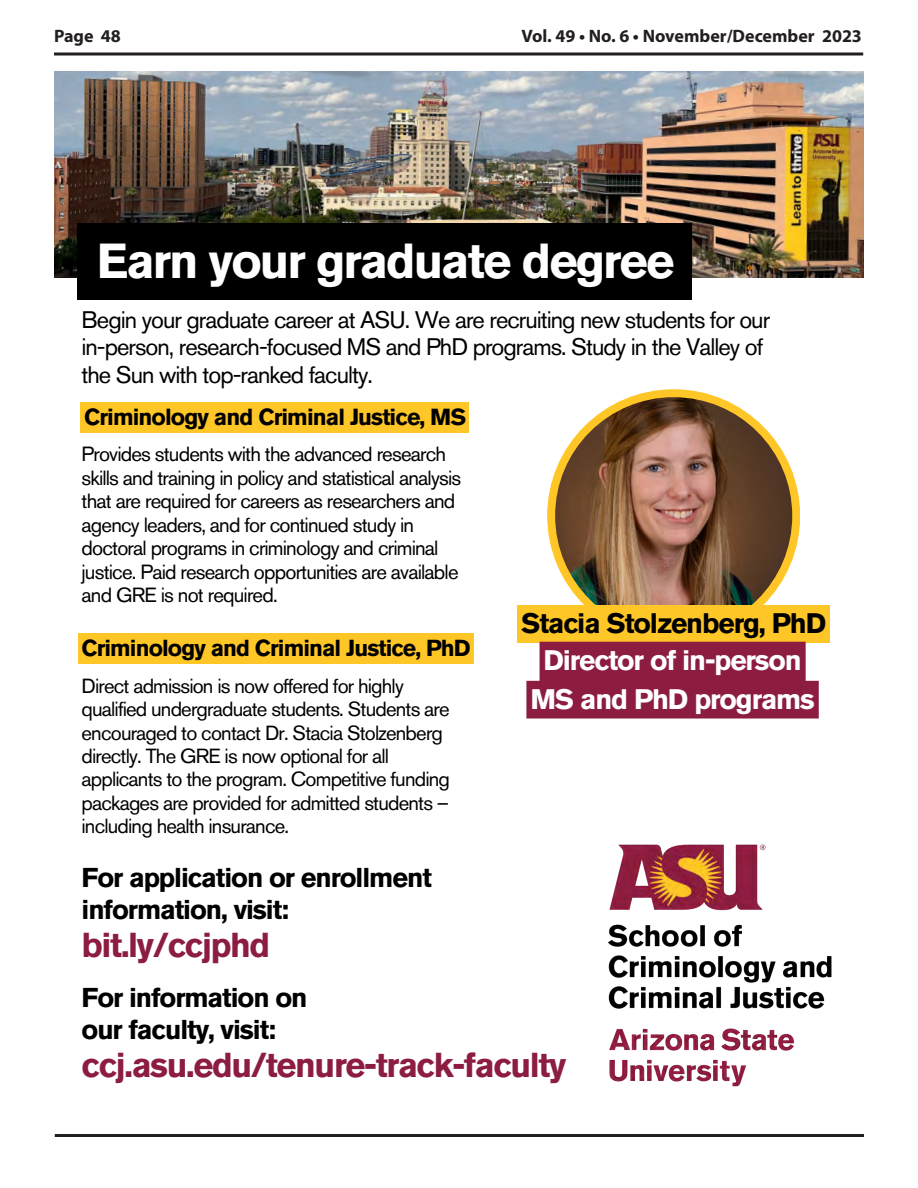
<style>
.page{position:relative;width:918px;height:1188px;background:#fff}
.page>*{position:absolute;margin:0;border:0;box-sizing:border-box;transform-origin:0 0}
.t1{font:700 48.75px "Akzidenz Grotesk Std";letter-spacing:-.04em;color:#fff}
.t2{font:700 34.35px "Akzidenz Grotesk Std";letter-spacing:-.04em;color:#8c1d40}
.t3{font:700 28.05px/38.1px "Akzidenz Grotesk Std";letter-spacing:-.04em;color:#fff;text-align:center}
.t4{font:700 27px/32.1px "Akzidenz Grotesk Std";letter-spacing:-.04em;color:#000}
.t5{font:23.85px/27.8px "Akzidenz Grotesk Std";letter-spacing:-.04em;color:#000}
.t6{font:700 23.1px "Akzidenz Grotesk Std";letter-spacing:-.04em;color:#000}
.t7{font:700 22.95px "Akzidenz Grotesk Std";letter-spacing:-.04em;color:#000}
.t8{font:20.4px/23.4px "Akzidenz Grotesk Std";letter-spacing:-.04em;color:#000}
.t9{font:20.25px/23.4px "Akzidenz Grotesk Std";letter-spacing:-.04em;color:#000}
.t10{font:700 18px "Myriad Pro";color:#231f20}
.s1{color:#000}
</style>
<div class="page">
<svg style="left:54px;top:52px;width:809px;height:4px;background:#595657"></svg>
<hr style="left:55px;top:1134px;width:809px;height:3px;background:#231f20">
<img style="left:55px;top:72px;width:808px;height:205px">
<div style="left:547px;top:389px;width:253px;height:253px;background:#ffc627;border-radius:126px"></div>
<img style="left:555px;top:397px;width:237px;height:237px;border-radius:119px">
<div style="left:517px;top:605px;width:313px;height:37px;background:#ffc627"></div>
<div style="left:526px;top:642px;width:293px;height:77px;background:#8c1d40"></div>
<img style="left:608px;top:844px;width:224px;height:243px">
<div style="left:77px;top:223px;width:615px;height:76px;background:#000"></div>
<div style="left:78px;top:634px;width:396px;height:30px;background:#ffc627"></div>
<div style="left:80px;top:402px;width:389px;height:30px;background:#ffc627"></div>
<p class="t10" style="left:54px;top:24px;width:68px">Page 48</p>
<p class="t10" style="left:521px;top:24px;width:342px">Vol. 49 • No. 6 • November/December 2023</p>
<p class="t1" style="left:97px;top:233px;width:579px">Earn your graduate degree</p>
<p class="t5" style="left:82px;top:305px;width:690px">Begin your graduate career at ASU. We are recruiting new students for our in-person, research-focused MS and PhD programs. Study in the Valley of the Sun with top-ranked faculty.</p>
<p class="t6" style="left:84px;top:403px;width:384px">Criminology and Criminal Justice, MS</p>
<p class="t8" style="left:82px;top:442px;width:381px">Provides students with the advanced research skills and training in policy and statistical analysis that are required for careers as researchers and agency leaders, and for continued study in doctoral programs in criminology and criminal justice. Paid research opportunities are available and GRE is not required.</p>
<p class="t7" style="left:82px;top:635px;width:391px">Criminology and Criminal Justice, PhD</p>
<p class="t9" style="left:82px;top:674px;width:370px">Direct admission is now offered for highly qualified undergraduate students. Students are encouraged to contact Dr. Stacia Stolzenberg directly. The GRE is now optional for all applicants to the program. Competitive funding packages are provided for admitted students – including health insurance.</p>
<p class="t3" style="left:521px;top:604px;width:307px"><span class="s1">Stacia Stolzenberg, PhD<br></span>Director of in-person<br>MS and PhD programs</p>
<p class="t4" style="left:82px;top:862px;width:352px">For application or enrollment information, visit:</p>
<p class="t2" style="left:82px;top:925px;width:190px">bit.ly/ccjphd</p>
<p class="t4" style="left:82px;top:982px;width:228px">For information on our faculty, visit:</p>
<p class="t2" style="left:82px;top:1045px;width:486px">ccj.asu.edu/tenure-track-faculty</p>
</div>
